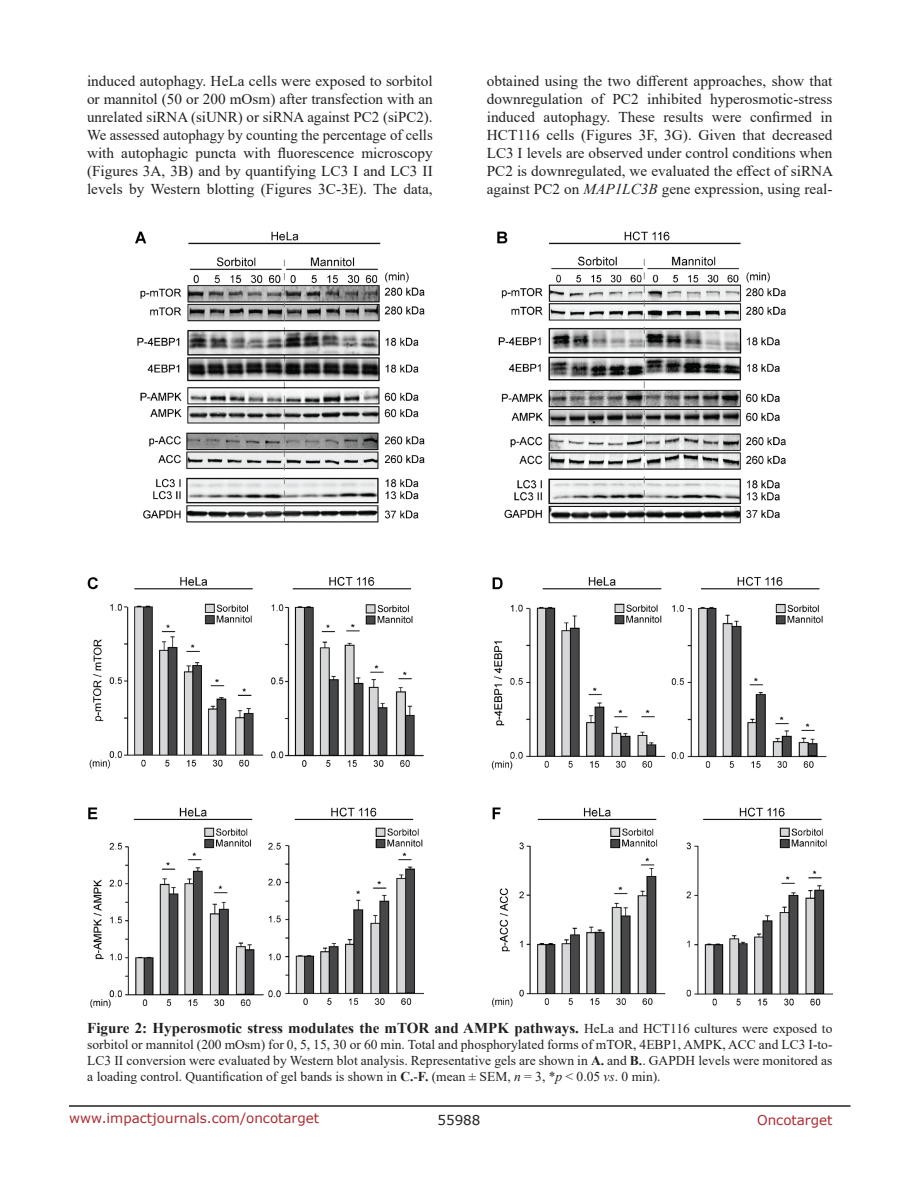
<style>
.page{position:relative;width:918px;height:1188px;background:#fff}
.page>*{position:absolute;margin:0;border:0;box-sizing:border-box;transform-origin:0 0}
.BodyText{font:15px/18px "Times New Roman";color:#221f22;text-align:justify}
.FigureText{font:700 15px "Times New Roman";color:#221f22}
.FigureText-2{font:13.5px/16.2px "Times New Roman";color:#221f22;text-align:justify}
.t1{font:13.5px "Verdana";color:#ac2b31}
.t2{font:13.5px "Verdana";color:#221f22}
.s1{font-style:italic}
.s2{color:#231f20}
.s3{font-weight:400;font-size:13.5px}
.s4{font-weight:700}
</style>
<div class="page">
<hr style="left:69px;top:1105px;width:781px;height:2px;background:#231f20">
<img style="left:87px;top:231px;width:745px;height:777px">
<p class="BodyText" style="left:87px;top:72px;width:347px">induced autophagy. HeLa cells were exposed to sorbitol or mannitol (50 or 200 mOsm) after transfection with an unrelated siRNA (siUNR) or siRNA against PC2 (siPC2).<br>We assessed autophagy by counting the percentage of cells with autophagic puncta with fluorescence microscopy (Figures 3A, 3B) and by quantifying LC3 I and LC3 II levels by Western blotting (Figures 3C-3E). The data,</p>
<p class="BodyText" style="left:487px;top:72px;width:348px">obtained using the two different approaches, show that downregulation of PC2 inhibited hyperosmotic-stress induced autophagy. These results were confirmed in HCT116 cells (Figures 3F, 3G). Given that decreased LC3 I levels are observed under control conditions when PC2 is downregulated, we evaluated the effect of siRNA against PC2 on <span class="s1">MAP1LC3B</span> <span class="s2">gene expression,</span> using real-</p>
<p class="FigureText" style="left:87px;top:1017px;width:747px">Figure 2: Hyperosmotic stress modulates the mTOR and AMPK pathways. <span class="s3">HeLa and HCT116 cultures were exposed to</span></p>
<p class="FigureText-2" style="left:87px;top:1036px;width:747px">sorbitol or mannitol (200 mOsm) for 0, 5, 15, 30 or 60 min. Total and phosphorylated forms of mTOR, 4EBP1, AMPK, ACC and LC3 I-to-LC3 II conversion were evaluated by Western blot analysis. Representative gels are shown in <span class="s4">A.</span> and <span class="s4">B.</span>. GAPDH levels were monitored as a loading control. Quantification of gel bands is shown in <span class="s4">C.</span>-<span class="s4">F.</span> (mean ± SEM, <span class="s1">n</span> = 3, *<span class="s1">p</span> &lt; 0.05 <span class="s1">vs</span>. 0 min).</p>
<p class="t1" style="left:69px;top:1109px;width:252px">www.impactjournals.com/oncotarget</p>
<p class="t2" style="left:438px;top:1111px;width:44px">55988</p>
<p class="t1" style="left:757px;top:1111px;width:77px">Oncotarget</p>
</div>
